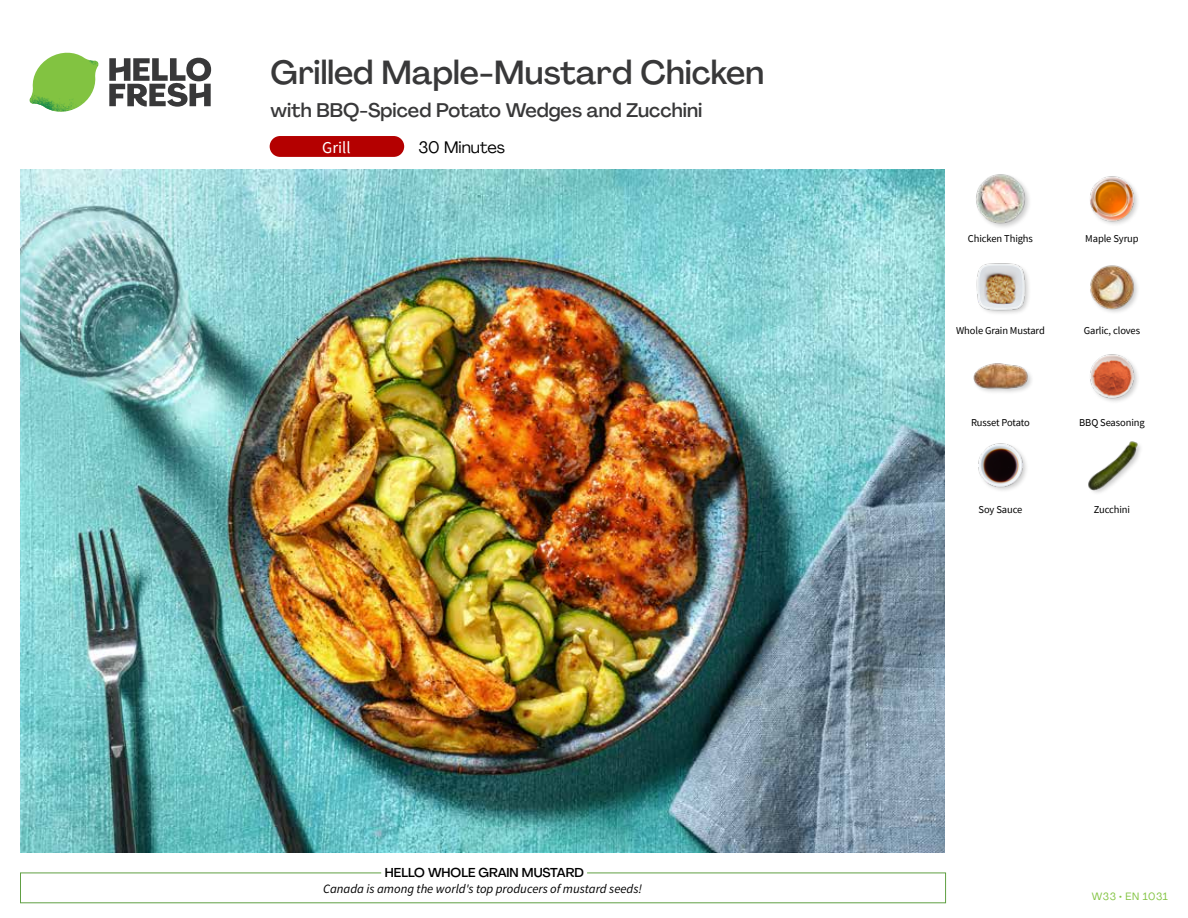
<style>
.page{position:relative;width:1188px;height:918px;background:#fff}
.page>*{position:absolute;margin:0;border:0;box-sizing:border-box;transform-origin:0 0}
.t1{font:500 33px "Agrandir";color:#383839}
.t2{font:500 19.5px "Agrandir";color:#383839}
.t3{font:16.5px "Agrandir";color:#000}
.t4{font:16.5px "Source Sans Pro";color:#fff}
.t5{font:italic 12.75px "Source Sans Pro";color:#000}
.t6{font:500 12.75px "Agrandir";color:#000}
.t7{font:10.5px "Source Sans Pro";letter-spacing:-.01em;color:#000}
.t8{font:10.5px "Agrandir";letter-spacing:.05em;color:#82c341}
</style>
<div class="page">
<svg style="left:109px;top:57px;width:102px;height:50px"></svg>
<svg style="left:34px;top:53px;width:62px;height:40px"></svg>
<img style="left:67px;top:53px;width:32px;height:26px">
<img style="left:33px;top:75px;width:59px;height:11px">
<img style="left:29px;top:79px;width:61px;height:33px">
<img style="left:65px;top:86px;width:27px;height:25px">
<div style="left:20px;top:873px;width:926px;height:30px;border:1px solid #609f43"></div>
<div style="left:381px;top:865px;width:206px;height:15px;background:#fff"></div>
<img style="left:21px;top:170px;width:924px;height:682px">
<div style="left:270px;top:136px;width:134px;height:21px;background:#b40000;border-radius:10px"></div>
<div style="left:1087px;top:441px;width:57px;height:55px;background:#000;opacity:.2"></div>
<img style="left:1087px;top:441px;width:50px;height:49px">
<img style="left:978px;top:443px;width:49px;height:48px">
<img style="left:1090px;top:354px;width:48px;height:48px">
<div style="left:973px;top:362px;width:61px;height:33px;background:#000;opacity:.2"></div>
<img style="left:973px;top:362px;width:56px;height:29px">
<img style="left:1090px;top:265px;width:48px;height:48px">
<img style="left:976px;top:263px;width:53px;height:51px">
<img style="left:1090px;top:176px;width:48px;height:48px">
<img style="left:976px;top:174px;width:53px;height:53px">
<h1 class="t1" style="left:271px;top:52px;width:495px">Grilled Maple-Mustard Chicken</h1>
<h2 class="t2" style="left:271px;top:98px;width:433px">with BBQ-Spiced Potato Wedges and Zucchini</h2>
<h3 class="t4" style="left:322px;top:137px;width:30px">Grill</h3>
<h3 class="t3" style="left:418px;top:137px;width:88px">30 Minutes</h3>
<p class="t6" style="left:385px;top:864px;width:201px">HELLO WHOLE GRAIN MUSTARD</p>
<p class="t5" style="left:323px;top:881px;width:321px">Canada is among the world's top producers of mustard seeds!</p>
<p class="t7" style="left:968px;top:231px;width:67px">Chicken Thighs</p>
<p class="t7" style="left:1085px;top:231px;width:55px">Maple Syrup</p>
<p class="t7" style="left:956px;top:324px;width:90px">Whole Grain Mustard</p>
<p class="t7" style="left:1084px;top:324px;width:58px">Garlic, cloves</p>
<p class="t7" style="left:971px;top:416px;width:60px">Russet Potato</p>
<p class="t7" style="left:1079px;top:416px;width:67px">BBQ Seasoning</p>
<p class="t7" style="left:979px;top:503px;width:45px">Soy Sauce</p>
<p class="t7" style="left:1094px;top:503px;width:38px">Zucchini</p>
<p class="t8" style="left:1092px;top:890px;width:77px">W33 • EN 1031</p>
</div>
